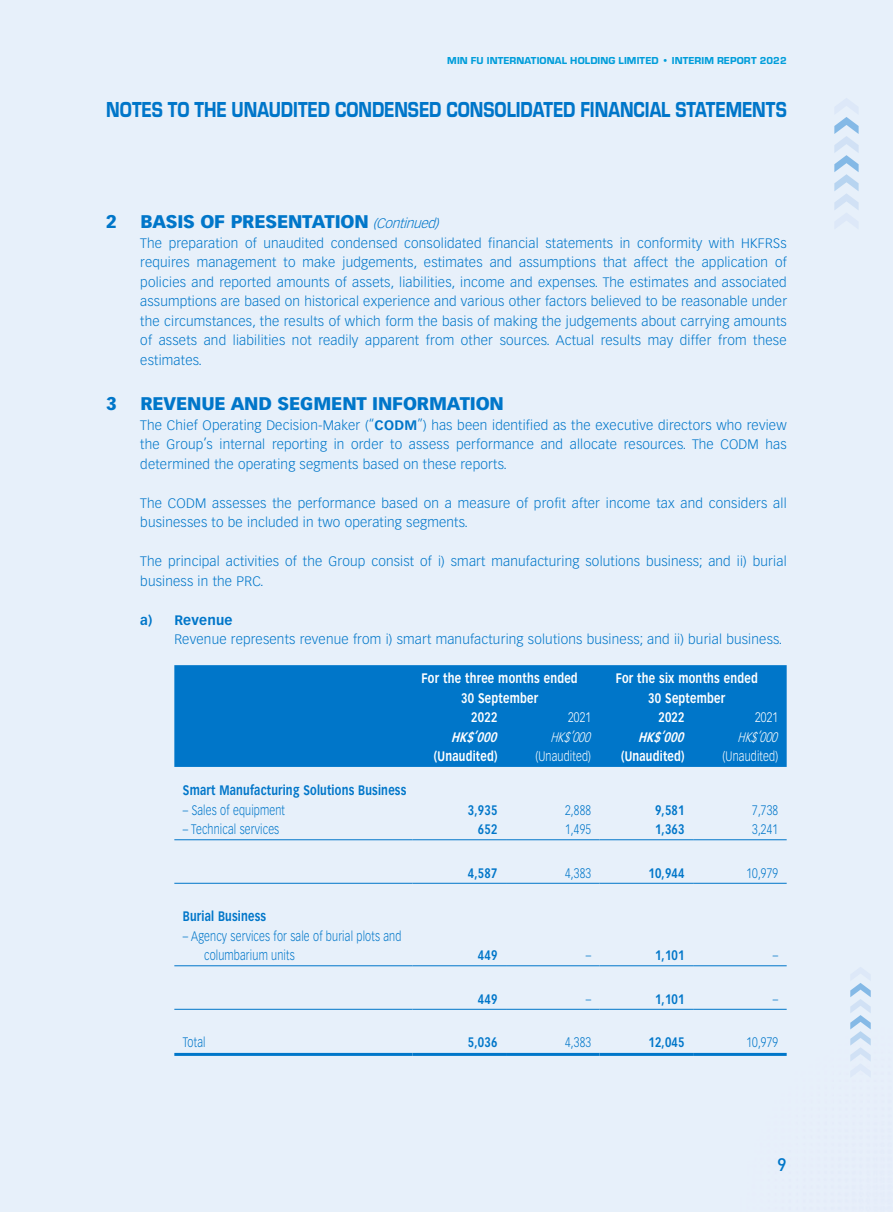
<style>
.page{position:relative;width:893px;height:1212px;background:#e7f0fa}
.page>*{position:absolute;margin:0;border:0;box-sizing:border-box;transform-origin:0 0}
.t1{font:22.5px "Eurostile Hea";color:#0076c9;scale:.8 1}
.Heading_1{font:900 18px "Vectora LT Std";letter-spacing:-.01em;color:#0076c9}
.t2{font:500 18px "DIN Pro";color:#0076c9}
.Body_Text{font:300 13.5px/19.5px "Vectora LT Std";letter-spacing:.015em;color:#0076c9;text-align:justify}
.Body_Text-2{font:300 13.5px/19.5px "Vectora LT Std";letter-spacing:.015em;color:#0076c9;scale:.8 1}
.Body_Text-3{font:700 13.5px "Vectora LT Std";letter-spacing:.02em;color:#0076c9;scale:.8 1}
.Body_Text-4{font:700 13.5px "Vectora LT Std";letter-spacing:.02em;color:#fff;scale:.8 1}
.Body_Text-5{font:300 13.5px "Vectora LT Std";letter-spacing:.015em;color:#fff;scale:.8 1}
.Body_Text-6{font:italic 700 13.5px "Vectora LT Std";color:#fff;scale:.8 1}
.Body_Text-7{font:italic 300 13.5px "Vectora LT Std";color:#fff;scale:.8 1}
.Heading_2{font:700 13.5px "Vectora LT Std";letter-spacing:.015em;color:#0076c9}
.t3{font:10.5px "Eurostile Hea";letter-spacing:.01em;color:#009dda}
.s1{font-weight:300;font-style:italic;font-size:13.5px}
.s2{font-weight:700}
</style>
<div class="page">
<div style="left:174px;top:665px;width:613px;height:102px;background:#0076c9"></div>
<hr style="left:174px;top:839px;width:238px;height:1px;background:#0076c9">
<hr style="left:412px;top:839px;width:94px;height:1px;background:#0076c9">
<hr style="left:506px;top:839px;width:94px;height:1px;background:#0076c9">
<hr style="left:600px;top:839px;width:93px;height:1px;background:#0076c9">
<hr style="left:693px;top:839px;width:94px;height:1px;background:#0076c9">
<hr style="left:174px;top:883px;width:238px;height:1px;background:#0076c9">
<hr style="left:412px;top:883px;width:94px;height:1px;background:#0076c9">
<hr style="left:506px;top:883px;width:94px;height:1px;background:#0076c9">
<hr style="left:600px;top:883px;width:93px;height:1px;background:#0076c9">
<hr style="left:693px;top:883px;width:94px;height:1px;background:#0076c9">
<hr style="left:174px;top:965px;width:238px;height:1px;background:#0076c9">
<hr style="left:412px;top:965px;width:94px;height:1px;background:#0076c9">
<hr style="left:506px;top:965px;width:94px;height:1px;background:#0076c9">
<hr style="left:600px;top:965px;width:93px;height:1px;background:#0076c9">
<hr style="left:693px;top:965px;width:94px;height:1px;background:#0076c9">
<hr style="left:174px;top:1009px;width:238px;height:1px;background:#0076c9">
<hr style="left:412px;top:1009px;width:94px;height:1px;background:#0076c9">
<hr style="left:506px;top:1009px;width:94px;height:1px;background:#0076c9">
<hr style="left:600px;top:1009px;width:93px;height:1px;background:#0076c9">
<hr style="left:693px;top:1009px;width:94px;height:1px;background:#0076c9">
<hr style="left:174px;top:1053px;width:238px;height:3px;background:#0076c9">
<hr style="left:412px;top:1053px;width:94px;height:3px;background:#0076c9">
<hr style="left:506px;top:1053px;width:94px;height:3px;background:#0076c9">
<hr style="left:600px;top:1053px;width:93px;height:3px;background:#0076c9">
<hr style="left:693px;top:1053px;width:94px;height:3px;background:#0076c9">
<p class="t3" style="left:447px;top:53px;width:341px">MIN FU INTERNATIONAL HOLDING LIMITED • INTERIM REPORT 2022</p>
<h1 class="t1" style="left:106px;top:93px;width:852px">NOTES TO THE UNAUDITED CONDENSED CONSOLIDATED FINANCIAL STATEMENTS</h1>
<p class="Heading_1" style="left:106px;top:211px;width:12px">2</p>
<p class="Heading_1" style="left:140px;top:211px;width:304px">BASIS OF PRESENTATION <span class="s1">(Continued)</span></p>
<p class="Body_Text" style="left:140px;top:234px;width:648px">The preparation of unaudited condensed consolidated financial statements in conformity with HKFRSs requires management to make judgements, estimates and assumptions that affect the application of policies and reported amounts of assets, liabilities, income and expenses. The estimates and associated assumptions are based on historical experience and various other factors believed to be reasonable under the circumstances, the results of which form the basis of making the judgements about carrying amounts of assets and liabilities not readily apparent from other sources. Actual results may differ from these estimates.</p>
<p class="Heading_1" style="left:106px;top:392px;width:12px">3</p>
<p class="Heading_1" style="left:140px;top:392px;width:365px">REVENUE AND SEGMENT INFORMATION</p>
<p class="Body_Text" style="left:140px;top:415px;width:648px">The Chief Operating Decision-Maker (“<span class="s2">CODM</span>”) has been identified as the executive directors who review the Group’s internal reporting in order to assess performance and allocate resources. The CODM has determined the operating segments based on these reports.</p>
<p class="Body_Text" style="left:140px;top:493px;width:648px">The CODM assesses the performance based on a measure of profit after income tax and considers all businesses to be included in two operating segments.</p>
<p class="Body_Text" style="left:140px;top:552px;width:648px">The principal activities of the Group consist of i) smart manufacturing solutions business; and ii) burial business in the PRC.</p>
<p class="Heading_2" style="left:140px;top:611px;width:94px">a) Revenue</p>
<p class="Body_Text" style="left:174px;top:630px;width:609px">Revenue represents revenue from i) smart manufacturing solutions business; and ii) burial business.</p>
<p class="Body_Text-4" style="left:422px;top:670px;width:197px">For the three months ended</p>
<p class="Body_Text-4" style="left:461px;top:689px;width:98px">30 September</p>
<p class="Body_Text-4" style="left:616px;top:670px;width:179px">For the six months ended</p>
<p class="Body_Text-4" style="left:648px;top:689px;width:98px">30 September</p>
<p class="Body_Text-4" style="left:471px;top:709px;width:34px">2022</p>
<p class="Body_Text-5" style="left:568px;top:709px;width:30px">2021</p>
<p class="Body_Text-4" style="left:658px;top:709px;width:34px">2022</p>
<p class="Body_Text-5" style="left:755px;top:709px;width:30px">2021</p>
<p class="Body_Text-6" style="left:451px;top:728px;width:63px">HK$’000</p>
<p class="Body_Text-7" style="left:550px;top:729px;width:56px">HK$’000</p>
<p class="Body_Text-6" style="left:638px;top:728px;width:63px">HK$’000</p>
<p class="Body_Text-7" style="left:737px;top:729px;width:56px">HK$’000</p>
<p class="Body_Text-4" style="left:434px;top:748px;width:81px">(Unaudited)</p>
<p class="Body_Text-5" style="left:535px;top:748px;width:71px">(Unaudited)</p>
<p class="Body_Text-4" style="left:621px;top:748px;width:81px">(Unaudited)</p>
<p class="Body_Text-5" style="left:723px;top:748px;width:71px">(Unaudited)</p>
<p class="Body_Text-3" style="left:183px;top:782px;width:281px">Smart Manufacturing Solutions Business</p>
<p class="Body_Text-2" style="left:183px;top:800px;width:129px">– Sales of equipment</p>
<p class="Body_Text-3" style="left:468px;top:801px;width:39px">3,935</p>
<p class="Body_Text-2" style="left:565px;top:800px;width:34px">2,888</p>
<p class="Body_Text-3" style="left:655px;top:801px;width:39px">9,581</p>
<p class="Body_Text-2" style="left:752px;top:800px;width:34px">7,738</p>
<p class="Body_Text-2" style="left:183px;top:820px;width:122px">– Technical services</p>
<p class="Body_Text-3" style="left:478px;top:821px;width:26px">652</p>
<p class="Body_Text-2" style="left:565px;top:820px;width:34px">1,495</p>
<p class="Body_Text-3" style="left:655px;top:821px;width:39px">1,363</p>
<p class="Body_Text-2" style="left:752px;top:820px;width:34px">3,241</p>
<p class="Body_Text-3" style="left:468px;top:864px;width:39px">4,587</p>
<p class="Body_Text-2" style="left:565px;top:863px;width:34px">4,383</p>
<p class="Body_Text-3" style="left:648px;top:864px;width:47px">10,944</p>
<p class="Body_Text-2" style="left:746px;top:863px;width:41px">10,979</p>
<p class="Body_Text-3" style="left:183px;top:908px;width:106px">Burial Business</p>
<p class="Body_Text-2" style="left:204px;top:926px;width:248px;text-indent:-21px">– Agency services for sale of burial plots and columbarium units</p>
<p class="Body_Text-3" style="left:478px;top:947px;width:26px">449</p>
<p class="Body_Text-2" style="left:586px;top:946px;width:8px">–</p>
<p class="Body_Text-3" style="left:655px;top:947px;width:39px">1,101</p>
<p class="Body_Text-2" style="left:773px;top:946px;width:8px">–</p>
<p class="Body_Text-3" style="left:478px;top:990px;width:26px">449</p>
<p class="Body_Text-2" style="left:586px;top:989px;width:8px">–</p>
<p class="Body_Text-3" style="left:655px;top:990px;width:39px">1,101</p>
<p class="Body_Text-2" style="left:773px;top:989px;width:8px">–</p>
<p class="Body_Text-2" style="left:183px;top:1033px;width:30px">Total</p>
<p class="Body_Text-3" style="left:468px;top:1034px;width:39px">5,036</p>
<p class="Body_Text-2" style="left:565px;top:1033px;width:34px">4,383</p>
<p class="Body_Text-3" style="left:648px;top:1034px;width:47px">12,045</p>
<p class="Body_Text-2" style="left:746px;top:1033px;width:41px">10,979</p>
<h2 class="t2" style="left:777px;top:1152px;width:11px">9</h2>
</div>
